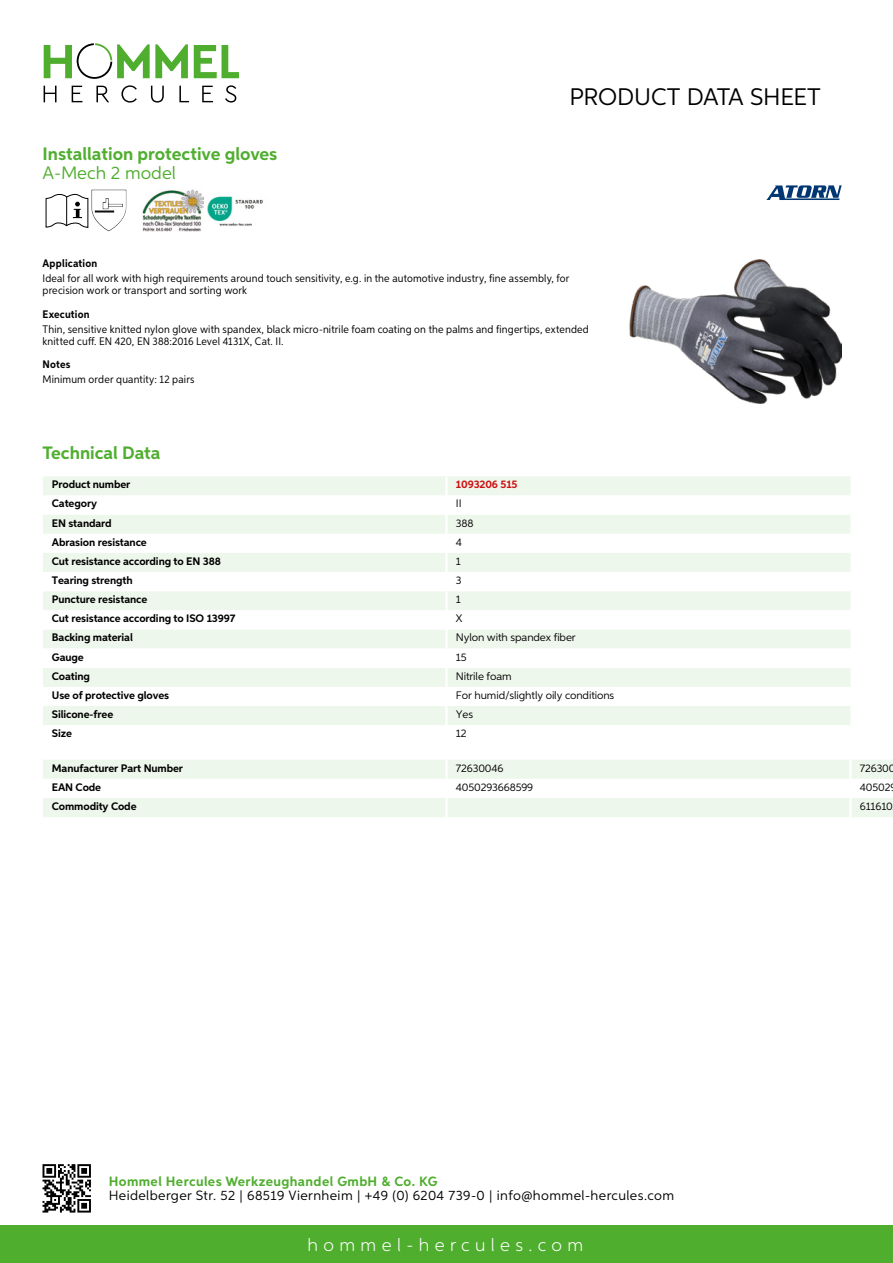
<style>
.page{position:relative;width:893px;height:1263px;background:#fff}
.page>*{position:absolute;margin:0;border:0;box-sizing:border-box;transform-origin:0 0}
.t1{font:24px "Aspira";letter-spacing:-.01em;color:#000}
.t2{font:700 18px "Aspira";color:#50ae2f}
.t3{font:300 18px "Aspira";letter-spacing:.3em;color:#fff}
.t4{font:18px "Aspira";color:#50ae2f}
.t5{font:13.5px "Aspira";letter-spacing:.03em;color:#000}
.t6{font:700 13.5px "Aspira";letter-spacing:.03em;color:#50ae2f}
.t7{font:10.95px/12px "Aspira Nar";letter-spacing:.015em;color:#000}
.t8{font:700 10.95px "Aspira";letter-spacing:-.01em;color:#000}
.t9{font:10.95px "Aspira";letter-spacing:-.01em;color:#000}
.t10{font:700 10.95px "Aspira Nar";letter-spacing:.015em;color:#000}
.t11{font:700 10.95px "Aspira";letter-spacing:-.01em;color:#cd1013}
</style>
<div class="page">
<div style="left:0;top:1226px;width:893px;height:37px;background:#50ae2f"></div>
<svg style="left:43px;top:1164px;width:48px;height:48px"></svg>
<svg style="left:194px;top:45px;width:45px;height:33px"></svg>
<svg style="left:44px;top:43px;width:144px;height:36px"></svg>
<svg style="left:44px;top:86px;width:13px;height:16px"></svg>
<svg style="left:72px;top:86px;width:10px;height:16px"></svg>
<svg style="left:96px;top:86px;width:13px;height:16px"></svg>
<svg style="left:121px;top:85px;width:16px;height:18px"></svg>
<svg style="left:151px;top:86px;width:13px;height:17px"></svg>
<svg style="left:179px;top:86px;width:10px;height:16px"></svg>
<svg style="left:202px;top:86px;width:11px;height:16px"></svg>
<svg style="left:225px;top:85px;width:11px;height:18px"></svg>
<div style="left:43px;top:476px;width:807px;height:19px;background:#eef7eb"></div>
<svg style="left:43px;top:515px;width:807px;height:210px;fill:#eef7eb"></svg>
<hr style="left:445px;top:476px;width:3px;height:19px;background:#fff">
<hr style="left:445px;top:515px;width:3px;height:19px;background:#fff">
<hr style="left:445px;top:534px;width:3px;height:19px;background:#fff">
<hr style="left:445px;top:553px;width:3px;height:19px;background:#fff">
<hr style="left:445px;top:572px;width:3px;height:19px;background:#fff">
<hr style="left:445px;top:591px;width:3px;height:19px;background:#fff">
<hr style="left:445px;top:610px;width:3px;height:19px;background:#fff">
<hr style="left:445px;top:629px;width:3px;height:20px;background:#fff">
<hr style="left:445px;top:649px;width:3px;height:19px;background:#fff">
<hr style="left:445px;top:668px;width:3px;height:19px;background:#fff">
<hr style="left:445px;top:687px;width:3px;height:19px;background:#fff">
<hr style="left:445px;top:706px;width:3px;height:19px;background:#fff">
<svg style="left:43px;top:760px;width:850px;height:57px"></svg>
<hr style="left:445px;top:798px;width:3px;height:19px;background:#fff">
<hr style="left:849px;top:798px;width:3px;height:19px;background:#fff">
<svg style="left:46px;top:193px;width:42px;height:35px"></svg>
<img style="left:91px;top:189px;width:8px;height:35px">
<img style="left:142px;top:189px;width:61px;height:43px">
<img style="left:207px;top:196px;width:56px;height:30px">
<img style="left:629px;top:259px;width:213px;height:145px">
<svg style="left:766px;top:185px;width:76px;height:15px"></svg>
<h2 class="t2" style="left:43px;top:142px;width:236px">Installation protective gloves</h2>
<h2 class="t4" style="left:43px;top:162px;width:135px">A-Mech 2 model</h2>
<h1 class="t1" style="left:569px;top:82px;width:253px">Product data sh eet</h1>
<p class="t10" style="left:43px;top:257px;width:56px">Application</p>
<p class="t7" style="left:43px;top:273px;width:528px">Ideal for all work with high requirements around touch sensitivity, e.g. in the automotive industry, fine assembly, for precision work or transport and sorting work</p>
<p class="t10" style="left:43px;top:307px;width:49px">Execution</p>
<p class="t7" style="left:43px;top:323px;width:548px">Thin, sensitive knitted nylon glove with spandex, black micro-nitrile foam coating on the palms and fingertips, extended knitted cuff. EN 420, EN 388:2016 Level 4131X, Cat. II.</p>
<p class="t10" style="left:43px;top:357px;width:29px">Notes</p>
<p class="t7" style="left:43px;top:373px;width:153px">Minimum order quantity: 12 pairs</p>
<h2 class="t2" style="left:43px;top:442px;width:120px">Technical Data</h2>
<p class="t8" style="left:52px;top:478px;width:80px">Product number</p>
<p class="t11" style="left:456px;top:478px;width:63px">1093206 515</p>
<p class="t8" style="left:52px;top:497px;width:47px">Category</p>
<p class="t9" style="left:456px;top:497px;width:7px">II</p>
<p class="t8" style="left:52px;top:516px;width:61px">EN standard</p>
<p class="t9" style="left:456px;top:516px;width:19px">388</p>
<p class="t8" style="left:52px;top:535px;width:97px">Abrasion resistance</p>
<p class="t9" style="left:456px;top:535px;width:8px">4</p>
<p class="t8" style="left:52px;top:554px;width:171px">Cut resistance according to EN 388</p>
<p class="t9" style="left:456px;top:554px;width:7px">1</p>
<p class="t8" style="left:52px;top:573px;width:82px">Tearing strength</p>
<p class="t9" style="left:456px;top:573px;width:7px">3</p>
<p class="t8" style="left:52px;top:593px;width:97px">Puncture resistance</p>
<p class="t9" style="left:456px;top:593px;width:7px">1</p>
<p class="t8" style="left:52px;top:612px;width:185px">Cut resistance according to ISO 13997</p>
<p class="t9" style="left:456px;top:612px;width:8px">X</p>
<p class="t8" style="left:52px;top:631px;width:83px">Backing material</p>
<p class="t9" style="left:456px;top:631px;width:121px">Nylon with spandex fiber</p>
<p class="t8" style="left:52px;top:650px;width:33px">Gauge</p>
<p class="t9" style="left:456px;top:650px;width:12px">15</p>
<p class="t8" style="left:52px;top:669px;width:40px">Coating</p>
<p class="t9" style="left:456px;top:669px;width:57px">Nitrile foam</p>
<p class="t8" style="left:52px;top:688px;width:119px">Use of protective gloves</p>
<p class="t9" style="left:456px;top:688px;width:160px">For humid/slightly oily conditions</p>
<p class="t8" style="left:52px;top:707px;width:63px">Silicone-free</p>
<p class="t9" style="left:456px;top:707px;width:19px">Yes</p>
<p class="t8" style="left:52px;top:726px;width:22px">Size</p>
<p class="t9" style="left:456px;top:727px;width:12px">12</p>
<p class="t8" style="left:52px;top:761px;width:133px">Manufacturer Part Number</p>
<p class="t9" style="left:456px;top:761px;width:49px">72630046</p>
<p class="t9" style="left:860px;top:761px;width:37px">726300</p>
<p class="t8" style="left:52px;top:780px;width:51px">EAN Code</p>
<p class="t9" style="left:456px;top:780px;width:79px">4050293668599</p>
<p class="t9" style="left:860px;top:780px;width:32px">40502</p>
<p class="t8" style="left:52px;top:799px;width:86px">Commodity Code</p>
<p class="t9" style="left:860px;top:799px;width:35px">611610</p>
<p class="t6" style="left:109px;top:1172px;width:330px">Hommel Hercules Werkzeughandel GmbH &amp; Co. KG</p>
<p class="t5" style="left:109px;top:1187px;width:567px">Heidelberger Str. 52 | 68519 Viernheim | +49 (0) 6204 739-0 | info@hommel-hercules.com</p>
<h2 class="t3" style="left:307px;top:1234px;width:277px">hommel-hercules.com</h2>
</div>
